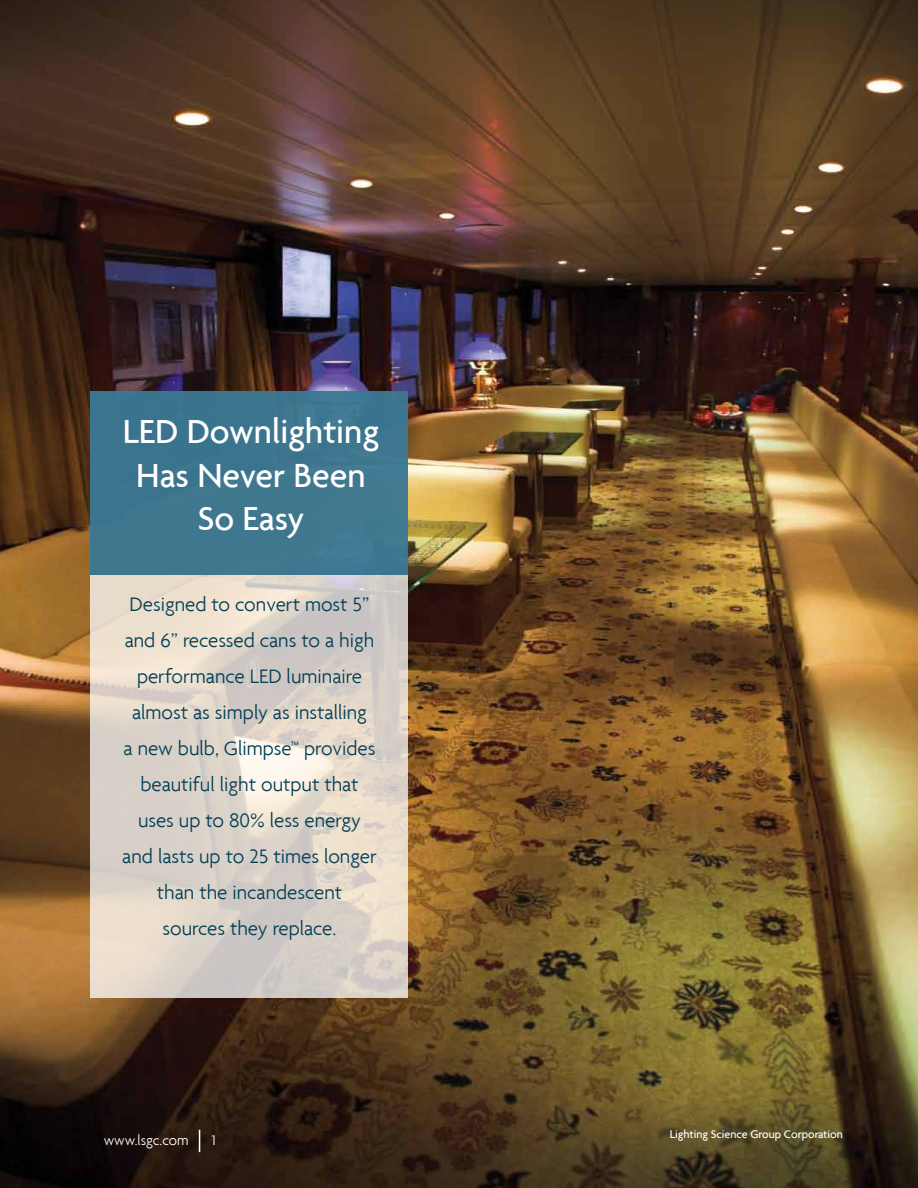
<style>
.page{position:relative;width:918px;height:1188px;background:#fff}
.page>*{position:absolute;margin:0;border:0;box-sizing:border-box;transform-origin:0 0}
.t1{font:500 36px/43.8px "Agenda";color:#fff;text-align:center}
.t2{font:300 21px/36px "Agenda";color:#033e55;text-align:center}
.t3{font:300 15px "Agenda";color:#fff}
.t4{font:500 12px "Agenda";color:#fff}
</style>
<div class="page">
<img style="left:0;top:0;width:918px;height:1188px">
<svg style="left:199px;top:1130px;width:1px;height:22px"></svg>
<svg style="left:91px;top:575px;width:317px;height:423px;background:#ded4ca"></svg>
<div style="left:91px;top:391px;width:317px;height:184px;background:#3e778e"></div>
<h1 class="t1" style="left:123px;top:409px;width:258px">LED Downlighting<br>Has Never Been<br>So Easy</h1>
<p class="t2" style="left:122px;top:586px;width:256px">Designed to convert most 5” and 6” recessed cans to a high performance LED luminaire almost as simply as installing<br>a new bulb, Glimpse™ provides beautiful light output that uses up to 80% less energy and lasts up to 25 times longer than the incandescent<br>sources they replace.</p>
<p class="t3" style="left:104px;top:1131px;width:86px">www.lsgc.com</p>
<p class="t3" style="left:212px;top:1131px;width:5px">1</p>
<p class="t4" style="left:670px;top:1127px;width:175px">Lighting Science Group Corporation</p>
</div>
